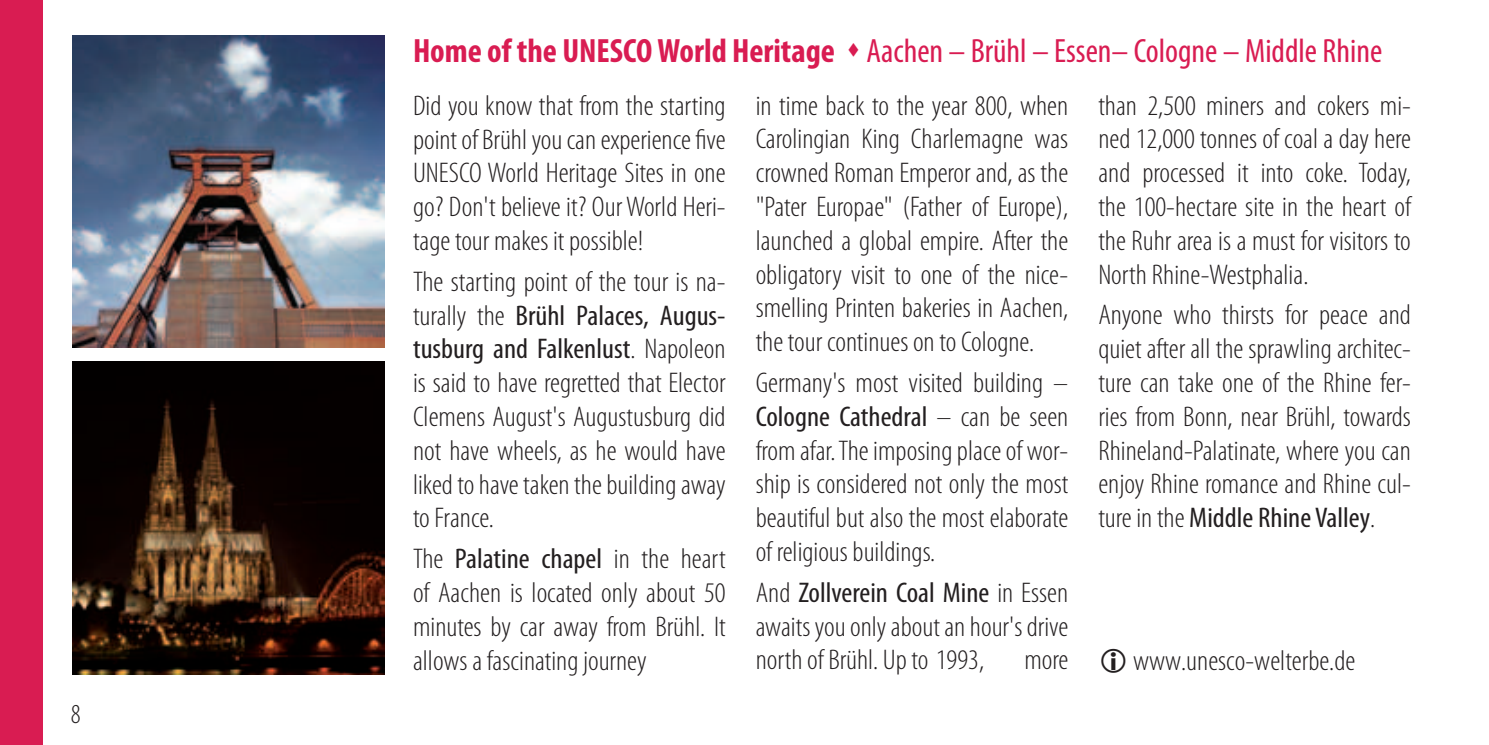
<style>
.page{position:relative;width:1489px;height:745px;background:#fff}
.page>*{position:absolute;margin:0;border:0;box-sizing:border-box;transform-origin:0 0}
.t1{font:condensed 33.75px "Myriad Pro";color:#d91c52}
.t2{font:300 condensed 28.5px/33.8px "Myriad Pro";color:#231f20;text-align:justify;scale:1.05 1}
.t3{font:300 condensed 27.5px "Myriad Pro";color:#231f20}
.s1{font-weight:700}
.s2{font-weight:400}
</style>
<div class="page">
<div style="left:0;top:0;width:43px;height:744px;background:#d91c52"></div>
<img style="left:73px;top:35px;width:311px;height:312px">
<img style="left:73px;top:361px;width:311px;height:312px">
<p class="t3" style="left:71px;top:697px;width:11px">8</p>
<p class="t1" style="left:413px;top:30px;width:970px"><span class="s1">Home of the UNESCO World Heritage</span> ▲ Aachen – Brühl – Essen– Cologne – Middle Rhine</p>
<p class="t2" style="left:413px;top:88px;width:299px">Did you know that from the starting point of Brühl you can experience five UNESCO World Heritage Sites in one go? Don't believe it? Our World Heri&shy;tage tour makes it possible!</p>
<p class="t2" style="left:413px;top:264px;width:299px">The starting point of the tour is na&shy;turally the <span class="s2">Brühl Palaces, Augus&shy;tusburg and Falkenlust</span>. Napoleon is said to have regretted that Elector Clemens August's Augustusburg did not have wheels, as he would have liked to have taken the building away to France.</p>
<p class="t2" style="left:413px;top:541px;width:299px">The <span class="s2">Palatine chapel</span> in the heart of Aachen is located only about 50 minutes by car away from Brühl. It allows a fascinating journey</p>
<p class="t2" style="left:755px;top:88px;width:299px">in time back to the year 800, when Carolingian King Charlemagne was crowned Roman Emperor and, as the "Pater Europae" (Father of Europe), launched a global empire. After the obligatory visit to one of the nice&shy;smelling Printen bakeries in Aachen, the tour continues on to Cologne.</p>
<p class="t2" style="left:755px;top:365px;width:299px">Germany's most visited building – <span class="s2">Cologne Cathedral</span> – can be seen from afar. The imposing place of wor&shy;ship is considered not only the most beautiful but also the most elaborate of religious buildings.</p>
<p class="t2" style="left:755px;top:575px;width:299px">And <span class="s2">Zollverein Coal Mine</span> in Essen awaits you only about an hour's drive north of Brühl. Up to 1993,</p>
<p class="t2" style="left:1024px;top:642px;width:43px">more</p>
<p class="t2" style="left:1098px;top:88px;width:299px">than 2,500 miners and cokers mi&shy;ned 12,000 tonnes of coal a day here and processed it into coke. Today, the 100-hectare site in the heart of the Ruhr area is a must for visitors to North Rhine-Westphalia.</p>
<p class="t2" style="left:1098px;top:298px;width:299px">Anyone who thirsts for peace and quiet after all the sprawling architec&shy;ture can take one of the Rhine fer&shy;ries from Bonn, near Brühl, towards Rhineland-Palatinate, where you can enjoy Rhine romance and Rhine cul&shy;ture in the <span class="s2">Middle Rhine Valley</span>.</p>
<p class="t2" style="left:1132px;top:642px;width:213px">www.unesco-welterbe.de</p>
</div>
